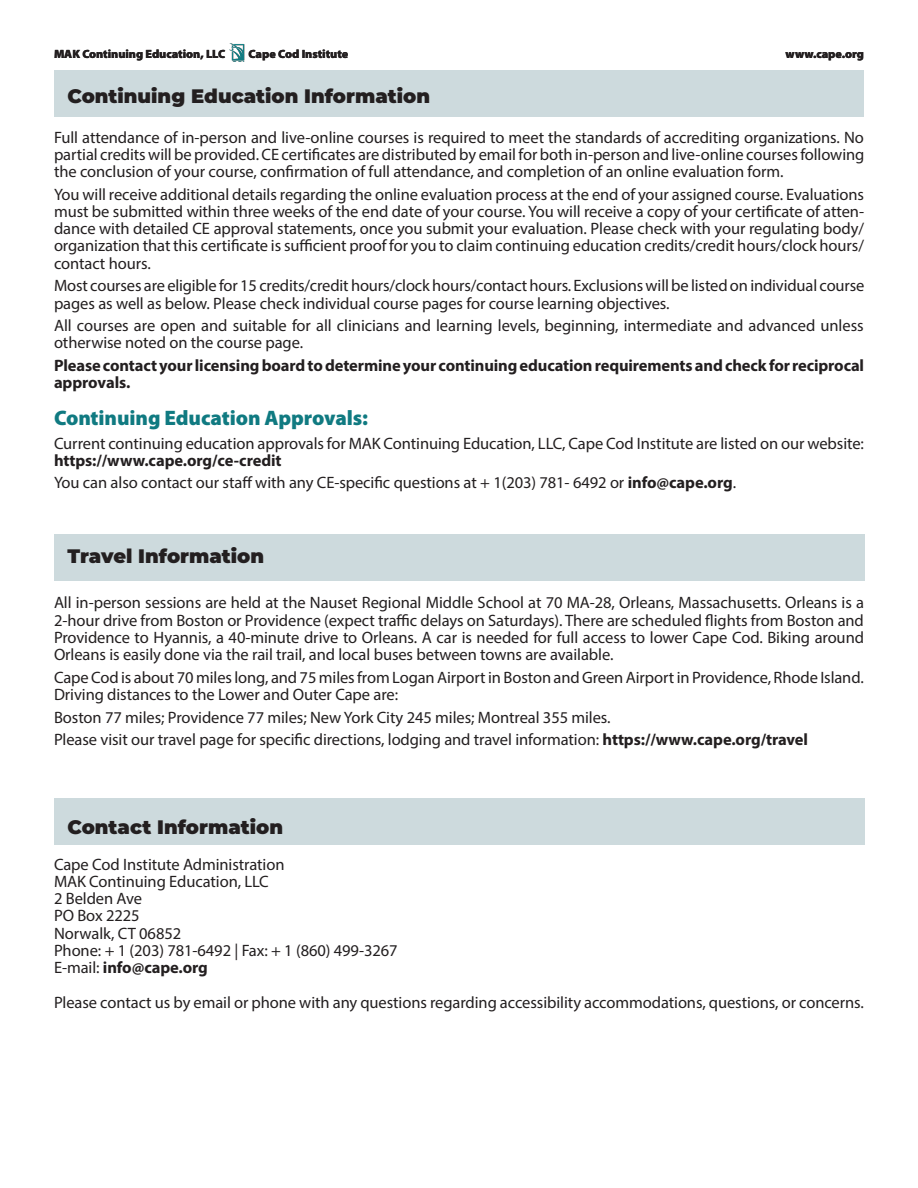
<style>
.page{position:relative;width:918px;height:1188px;background:#fff}
.page>*{position:absolute;margin:0;border:0;box-sizing:border-box;transform-origin:0 0}
.t1{font:900 21px "Myriad Pro";letter-spacing:-.005em;color:#107a81}
.t2{font:900 19.5px "Montserrat";color:#231f20}
.t3{font:16.5px/17.2px "Myriad Pro";letter-spacing:-.005em;color:#231f20}
.t4{font:700 16.5px/17.2px "Myriad Pro";letter-spacing:-.01em;color:#231f20}
.t5{font:900 12px "Myriad Pro";letter-spacing:-.005em;color:#231f20}
.s1{font-weight:700}
</style>
<div class="page">
<img style="left:230px;top:44px;width:15px;height:17px">
<div style="left:54px;top:70px;width:810px;height:47px;background:#cddadd"></div>
<div style="left:54px;top:534px;width:810px;height:46px;background:#cddadd"></div>
<div style="left:54px;top:798px;width:810px;height:47px;background:#cddadd"></div>
<p class="t5" style="left:54px;top:46px;width:173px">MAK Continuing Education, LLC</p>
<p class="t5" style="left:249px;top:46px;width:101px">Cape Cod Institute</p>
<p class="t5" style="left:786px;top:46px;width:80px">www.cape.org</p>
<p class="t2" style="left:68px;top:81px;width:364px">Continuing Education Information</p>
<p class="t3" style="left:54px;top:128px;width:812px;text-align:justify">Full attendance of in-person and live-online courses is required to meet the standards of accrediting organizations. No partial credits will be provided. CE certificates are distributed by email for both in-person and live-online courses following the conclusion of your course, confirmation of full attendance, and completion of an online evaluation form.</p>
<p class="t3" style="left:54px;top:185px;width:812px;text-align:justify">You will receive additional details regarding the online evaluation process at the end of your assigned course. Evaluations must be submitted within three weeks of the end date of your course. You will receive a copy of your certificate of atten&shy;dance with detailed CE approval statements, once you submit your evaluation. Please check with your regulating body/ organization that this certificate is sufficient proof for you to claim continuing education credits/credit hours/clock hours/ contact hours.</p>
<p class="t3" style="left:54px;top:277px;width:812px">Most courses are eligible for 15 credits/credit hours/clock hours/contact hours. Exclusions will be listed on individual course pages as well as below. Please check individual course pages for course learning objectives.</p>
<p class="t3" style="left:54px;top:317px;width:811px">All courses are open and suitable for all clinicians and learning levels, beginning, intermediate and advanced unless otherwise noted on the course page.</p>
<p class="t4" style="left:54px;top:356px;width:812px">Please contact your licensing board to determine your continuing education requirements and check for reciprocal approvals.</p>
<p class="t1" style="left:54px;top:403px;width:316px">Continuing Education Approvals:</p>
<p class="t3" style="left:54px;top:434px;width:812px">Current continuing education approvals for MAK Continuing Education, LLC, Cape Cod Institute are listed on our website:</p>
<p class="t3" style="left:54px;top:449px;width:684px;line-height:22.6px"><span class="s1">https://www.cape.org/ce-credit<br></span>You can also contact our staff with any CE-specific questions at + 1(203) 781- 6492 or <span class="s1">info@cape.org</span>.</p>
<p class="t2" style="left:68px;top:542px;width:198px">Travel Information</p>
<p class="t3" style="left:54px;top:594px;width:812px;text-align:justify">All in-person sessions are held at the Nauset Regional Middle School at 70 MA-28, Orleans, Massachusetts. Orleans is a 2-hour drive from Boston or Providence (expect traffic delays on Saturdays). There are scheduled flights from Boston and Providence to Hyannis, a 40-minute drive to Orleans. A car is needed for full access to lower Cape Cod. Biking around Orleans is easily done via the rail trail, and local buses between towns are available.</p>
<p class="t3" style="left:54px;top:668px;width:811px">Cape Cod is about 70 miles long, and 75 miles from Logan Airport in Boston and Green Airport in Providence, Rhode Island.<br>Driving distances to the Lower and Outer Cape are:</p>
<p class="t3" style="left:54px;top:706px;width:756px;line-height:22.6px">Boston 77 miles; Providence 77 miles; New York City 245 miles; Montreal 355 miles.<br>Please visit our travel page for specific directions, lodging and travel information: <span class="s1">https://www.cape.org/travel</span></p>
<p class="t2" style="left:68px;top:812px;width:217px">Contact Information</p>
<p class="t3" style="left:54px;top:855px;width:345px">Cape Cod Institute Administration<br>MAK Continuing Education, LLC<br>2 Belden Ave<br>PO Box 2225<br>Norwalk, CT 06852<br>Phone: + 1 (203) 781-6492 | Fax: + 1 (860) 499-3267<br>E-mail: <span class="s1">info@cape.org</span></p>
<p class="t3" style="left:54px;top:993px;width:811px">Please contact us by email or phone with any questions regarding accessibility accommodations, questions, or concerns.</p>
</div>
